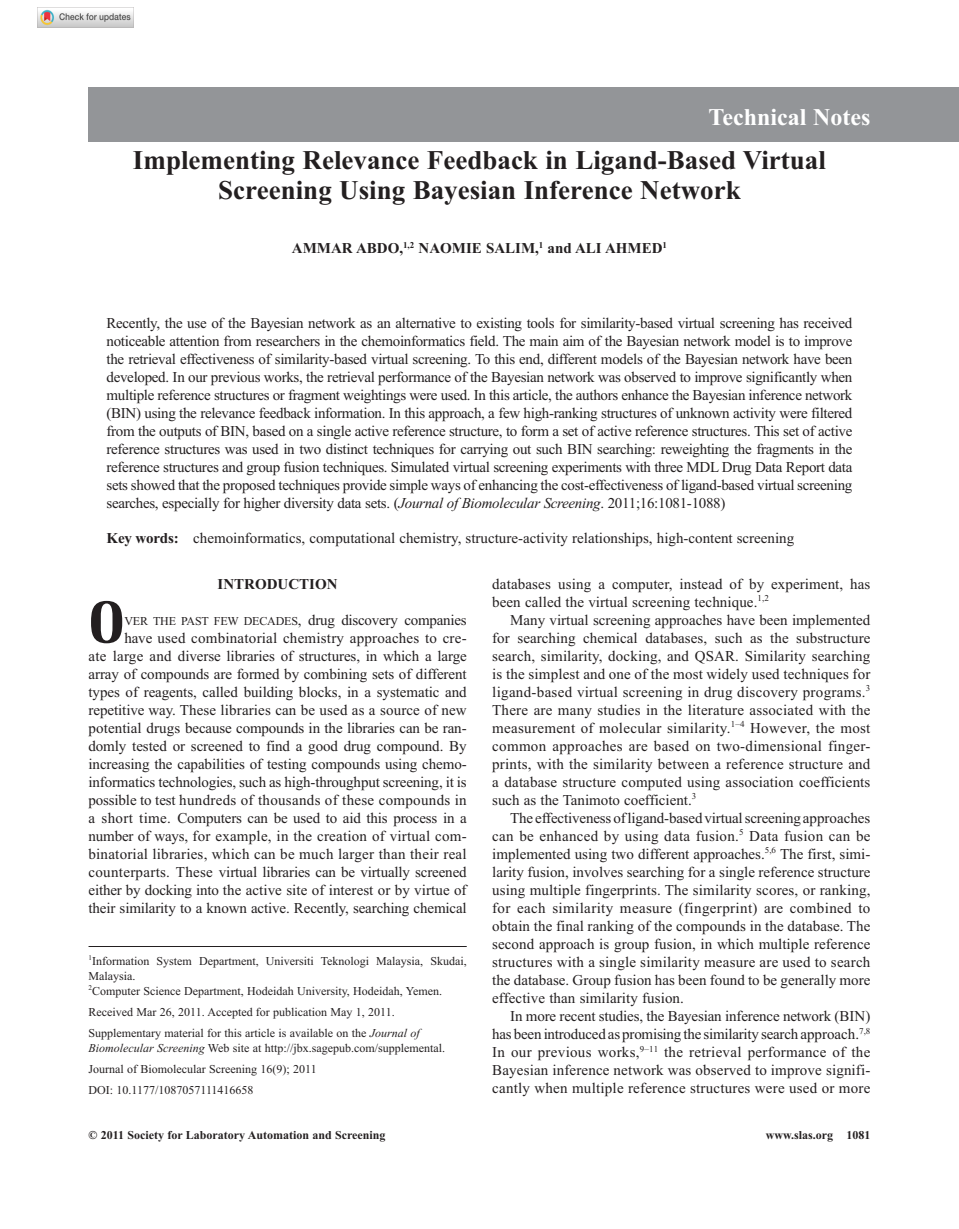
<style>
.page{position:relative;width:959px;height:1229px;background:#fff}
.page>*{position:absolute;margin:0;border:0;box-sizing:border-box;transform-origin:0 0}
.t1{font:700 65.7px "Melior";color:#231f20}
.t2{font:700 27px/30px "Times New Roman";color:#231f20;text-align:center}
.t3{font:700 24px "Times New Roman";color:#fff}
.t4{font:15px/18px "Times New Roman";color:#231f20;text-align:justify}
.t5{font:700 15px "Times New Roman";color:#231f20}
.t6{font:12px/21px "Times New Roman";color:#231f20}
.t7{font:700 12px "Times New Roman";color:#231f20}
.s1{font-style:italic}
.s2{font-weight:700}
.s3{font-size:12px}
</style>
<div class="page">
<hr style="left:88px;top:946px;width:378px;height:1px;background:#231f20">
<div style="left:88px;top:88px;width:870px;height:54px;background:#939598"></div>
<img style="left:38px;top:8px;width:96px;height:19px">
<h3 class="t3" style="left:708px;top:104px;width:163px">Technical Notes</h3>
<h2 class="t2" style="left:133px;top:145px;width:694px">Implementing Relevance Feedback in Ligand-Based Virtual<br>Screening Using Bayesian Inference Network</h2>
<p class="t5" style="left:292px;top:240px;width:377px">Ammar Abdo,<sup>1,2</sup> Naomie Salim,<sup>1</sup> and Ali Ahmed<sup>1</sup></p>
<p class="t4" style="left:106px;top:314px;width:747px">Recently, the use of the Bayesian network as an alternative to existing tools for similarity-based virtual screening has received noticeable attention from researchers in the chemoinformatics field. The main aim of the Bayesian network model is to improve the retrieval effectiveness of similarity-based virtual screening. To this end, different models of the Bayesian network have been developed. In our previous works, the retrieval performance of the Bayesian network was observed to improve significantly when multiple reference structures or fragment weightings were used. In this article, the authors enhance the Bayesian inference network (BIN) using the relevance feedback information. In this approach, a few high-ranking structures of unknown activity were filtered from the outputs of BIN, based on a single active reference structure, to form a set of active reference structures. This set of active reference structures was used in two distinct techniques for carrying out such BIN searching: reweighting the fragments in the reference structures and group fusion techniques. Simulated virtual screening experiments with three MDL Drug Data Report data sets showed that the proposed techniques provide simple ways of enhancing the cost-effectiveness of ligand-based virtual screening searches, especially for higher diversity data sets. (<span class="s1">Journal of Biomolecular Screening</span>. 2011;16:1081-1088)</p>
<p class="t4" style="left:106px;top:528px;width:689px"><span class="s2">Key words:</span> chemoinformatics, computational chemistry, structure-activity relationships, high-content screening</p>
<p class="t5" style="left:218px;top:575px;width:121px">Introduction</p>
<h1 class="t1" style="left:89px;top:580px;width:38px">0</h1>
<p class="t4" style="left:88px;top:610px;width:381px;text-align:right"><span class="s3">ver the past few decades</span>, drug discovery companies<br>have used combinatorial chemistry approaches to cre-<br>ate large and diverse libraries of structures, in which a large array of compounds are formed by combining sets of different types of reagents, called building blocks, in a systematic and repetitive way. These libraries can be used as a source of new potential drugs because compounds in the libraries can be ran&shy;domly tested or screened to find a good drug compound. By increasing the capabilities of testing compounds using chemo&shy;informatics technologies, such as high-throughput screening, it is possible to test hundreds of thousands of these compounds in a short time. Computers can be used to aid this process in a number of ways, for example, in the creation of virtual com&shy;binatorial libraries, which can be much larger than their real counterparts. These virtual libraries can be virtually screened either by docking into the active site of interest or by virtue of their similarity to a known active. Recently, searching chemical</p>
<p class="t6" style="left:88px;top:953px;width:379px;line-height:15px"><sup>1</sup>Information System Department, Universiti Teknologi Malaysia, Skudai,<br>Malaysia.<br><sup>2</sup>Computer Science Department, Hodeidah University, Hodeidah, Yemen.</p>
<p class="t6" style="left:88px;top:1001px;width:332px">Received Mar 26, 2011. Accepted for publication May 1, 2011.<br>Supplementary material for this article is available on the <span class="s1">Journal of</span></p>
<p class="t6" style="left:88px;top:1037px;width:358px"><span class="s1">Biomolecular Screening</span> Web site at http://jbx.sagepub.com/supplemental.<br>Journal of Biomolecular Screening 16(9); 2011<br>DOI: 10.1177/1087057111416658</p>
<p class="t4" style="left:492px;top:575px;width:379px">databases using a computer, instead of by experiment, has been called the virtual screening technique.<sup>1,2</sup></p>
<p class="t4" style="left:492px;top:611px;width:380px;text-indent:18px">Many virtual screening approaches have been implemented for searching chemical databases, such as the substructure search, similarity, docking, and QSAR</p>
<p class="t4" style="left:492px;top:647px;width:380px;text-indent:243px">. Similarity searching is the simplest and one of the most widely used techniques for ligand-based virtual screening in drug discovery programs.<sup>3<br></sup>There are many studies in the literature associated with the measurement of molecular similarity.<sup>1–4</sup> However, the most common approaches are based on two-dimensional finger&shy;prints, with the similarity between a reference structure and a database structure computed using association coefficients such as the Tanimoto coefficient.<sup>3</sup></p>
<p class="t4" style="left:492px;top:809px;width:380px;text-indent:18px">The effectiveness of ligand-based virtual screening approaches can be enhanced by using data fusion.<sup>5</sup> Data fusion can be implemented using two different approaches.<sup>5,6</sup> The first, simi&shy;larity fusion, involves searching for a single reference structure using multiple fingerprints. The similarity scores, or ranking, for each similarity measure (fingerprint) are combined to obtain the final ranking of the compounds in the database. The second approach is group fusion, in which multiple reference structures with a single similarity measure are used to search the database. Group fusion has been found to be generally more effective than similarity fusion.</p>
<p class="t4" style="left:492px;top:1007px;width:380px;text-indent:18px">In more recent studies, the Bayesian inference network (BIN) has been introduced as promising the similarity search approach.<sup>7,8<br></sup>In our previous works,<sup>9–11</sup> the retrieval performance of the Bayesian inference network was observed to improve signifi&shy;cantly when multiple reference structures were used or more</p>
<p class="t7" style="left:88px;top:1128px;width:298px">© 2011 Society for Laboratory Automation and Screening</p>
<p class="t7" style="left:765px;top:1128px;width:106px">www.slas.org 1081</p>
</div>
